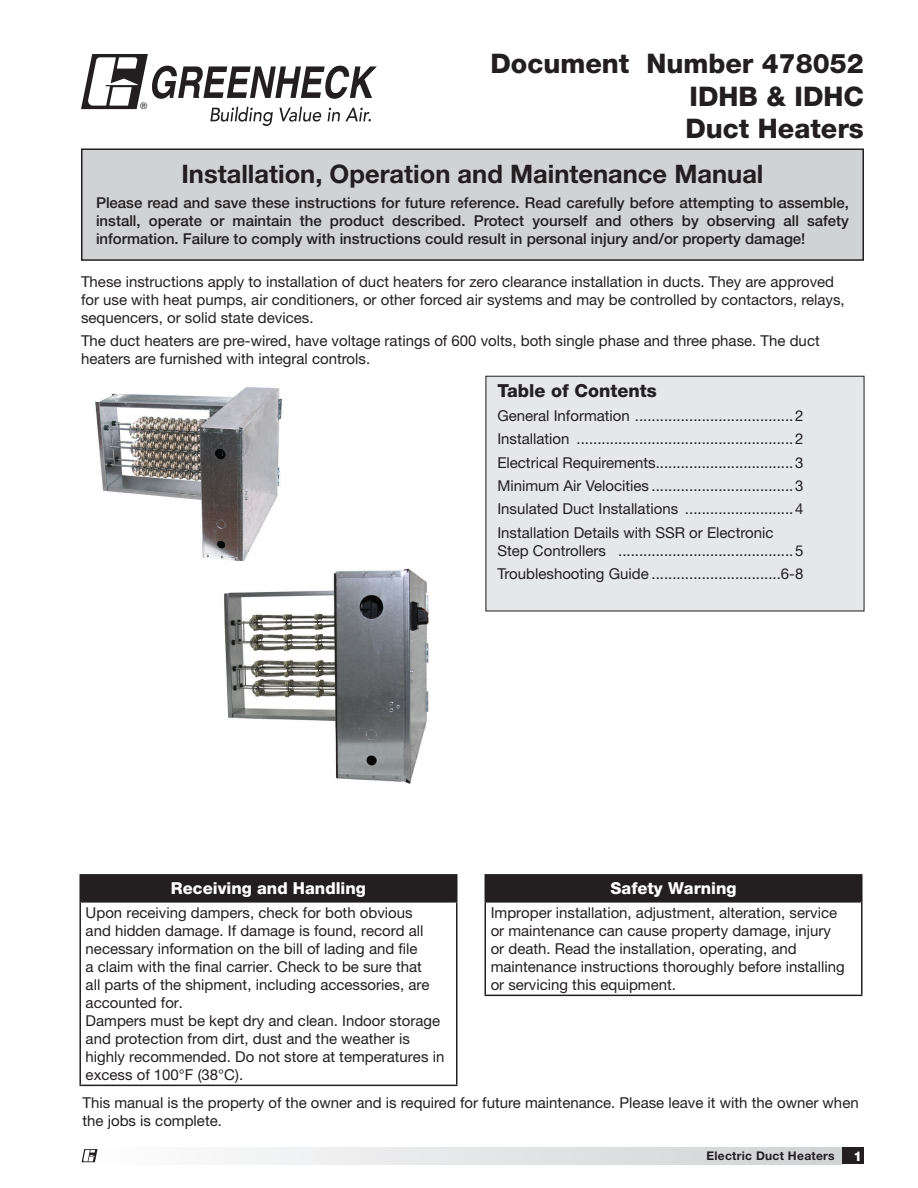
<style>
.page{position:relative;width:918px;height:1188px;background:#fff}
.page>*{position:absolute;margin:0;border:0;box-sizing:border-box;transform-origin:0 0}
.t1{font:800 27px/32.4px "Helvetica Neue LT Std";color:#231f20;text-align:justify}
.t2{font:700 25.5px "Helvetica Neue LT Std";color:#231f20}
.Sub-Section_Headings{font:800 18px "Helvetica Neue LT Std";color:#231f20}
.t3{font:800 16.5px "Helvetica Neue LT Std";color:#fff}
.Body_10_12_55_Roman{font:15px/18px "Helvetica Neue LT Std";color:#231f20}
.t4{font:500 15px/18px "Helvetica Neue LT Std";color:#231f20;text-align:justify}
.t5{font:800 13.5px "Helvetica Neue LT Std";color:#fff}
.t6{font:700 12px "Helvetica Neue LT Std";letter-spacing:.025em;color:#231f20}
.t7{font:9px "Helvetica Neue LT Std";color:#231f20}
</style>
<div class="page">
<div style="left:82px;top:149px;width:781px;height:111px;background:#d1d2d4"></div>
<div style="left:81px;top:148px;width:783px;height:113px;border:2px solid #231f20"></div>
<div style="left:834px;top:1148px;width:30px;height:16px;background:#231f20"></div>
<div style="left:81px;top:1148px;width:760px;height:16px;background:linear-gradient(to right,#fbfbfb,#d2d3d6)"></div>
<img style="left:95px;top:387px;width:187px;height:174px">
<img style="left:224px;top:568px;width:205px;height:216px">
<div style="left:80px;top:875px;width:377px;height:27px;background:#231f20"></div>
<hr style="left:79px;top:874px;width:378px;height:2px;background:#231f20">
<hr style="left:79px;top:876px;width:2px;height:25px;background:#231f20">
<hr style="left:79px;top:901px;width:378px;height:2px;background:#231f20">
<hr style="left:79px;top:903px;width:2px;height:182px;background:#231f20">
<hr style="left:456px;top:903px;width:1px;height:182px;background:#231f20">
<hr style="left:79px;top:1085px;width:378px;height:1px;background:#231f20">
<div style="left:485px;top:875px;width:377px;height:27px;background:#231f20"></div>
<hr style="left:485px;top:874px;width:378px;height:2px;background:#231f20">
<hr style="left:861px;top:876px;width:2px;height:25px;background:#231f20">
<hr style="left:485px;top:901px;width:378px;height:2px;background:#231f20">
<hr style="left:485px;top:903px;width:1px;height:92px;background:#231f20">
<hr style="left:861px;top:903px;width:2px;height:92px;background:#231f20">
<hr style="left:485px;top:995px;width:378px;height:1px;background:#231f20">
<div style="left:486px;top:376px;width:378px;height:235px;background:#e6e7e9"></div>
<div style="left:486px;top:376px;width:378px;height:235px;border:1px solid #231f20"></div>
<svg style="left:81px;top:54px;width:296px;height:72px"></svg>
<svg style="left:82px;top:1149px;width:16px;height:13px"></svg>
<p class="t7" style="left:140px;top:100px;width:9px">®</p>
<h1 class="t1" style="left:685px;top:47px;width:180px;text-indent:-195px">Document Number 478052<br>IDHB &amp; IDHC Duct Heaters</h1>
<h2 class="t2" style="left:181px;top:159px;width:584px">Installation, Operation and Maintenance Manual</h2>
<p class="t4" style="left:96px;top:194px;width:755px">Please read and save these instructions for future reference. Read carefully before attempting to assemble, install, operate or maintain the product described. Protect yourself and others by observing all safety information. Failure to comply with instructions could result in personal injury and/or property damage!</p>
<p class="Body_10_12_55_Roman" style="left:81px;top:272px;width:765px">These instructions apply to installation of duct heaters for zero clearance installation in ducts. They are approved for use with heat pumps, air conditioners, or other forced air systems and may be controlled by contactors, relays, sequencers, or solid state devices.</p>
<p class="Body_10_12_55_Roman" style="left:81px;top:332px;width:740px">The duct heaters are pre-wired, have voltage ratings of 600 volts, both single phase and three phase. The duct heaters are furnished with integral controls.</p>
<p class="Sub-Section_Headings" style="left:497px;top:380px;width:161px">Table of Contents</p>
<p class="Body_10_12_55_Roman" style="left:497px;top:406px;width:307px">General Information ......................................2</p>
<p class="Body_10_12_55_Roman" style="left:497px;top:430px;width:307px">Installation ....................................................2</p>
<p class="Body_10_12_55_Roman" style="left:497px;top:453px;width:307px">Electrical Requirements.................................3</p>
<p class="Body_10_12_55_Roman" style="left:497px;top:477px;width:307px">Minimum Air Velocities ..................................3</p>
<p class="Body_10_12_55_Roman" style="left:497px;top:500px;width:307px">Insulated Duct Installations ..........................4</p>
<p class="Body_10_12_55_Roman" style="left:497px;top:523px;width:307px">Installation Details with SSR or Electronic<br>Step Controllers ..........................................5</p>
<p class="Body_10_12_55_Roman" style="left:497px;top:565px;width:308px">Troubleshooting Guide ...............................6-8</p>
<p class="t3" style="left:611px;top:879px;width:127px">Safety Warning</p>
<p class="Body_10_12_55_Roman" style="left:491px;top:903px;width:355px">Improper installation, adjustment, alteration, service or maintenance can cause property damage, injury or death. Read the installation, operating, and maintenance instructions thoroughly before installing or servicing this equipment.</p>
<p class="t3" style="left:171px;top:879px;width:196px">Receiving and Handling</p>
<p class="Body_10_12_55_Roman" style="left:86px;top:903px;width:360px">Upon receiving dampers, check for both obvious<br>and hidden damage. If damage is found, record all necessary information on the bill of lading and file<br>a claim with the final carrier. Check to be sure that<br>all parts of the shipment, including accessories, are accounted for.<br>Dampers must be kept dry and clean. Indoor storage and protection from dirt, dust and the weather is highly recommended. Do not store at temperatures in excess of 100°F (38°C).</p>
<p class="Body_10_12_55_Roman" style="left:83px;top:1093px;width:778px">This manual is the property of the owner and is required for future maintenance. Please leave it with the owner when the jobs is complete.</p>
<p class="t6" style="left:706px;top:1148px;width:130px">Electric Duct Heaters</p>
<p class="t5" style="left:853px;top:1148px;width:10px">1</p>
</div>
